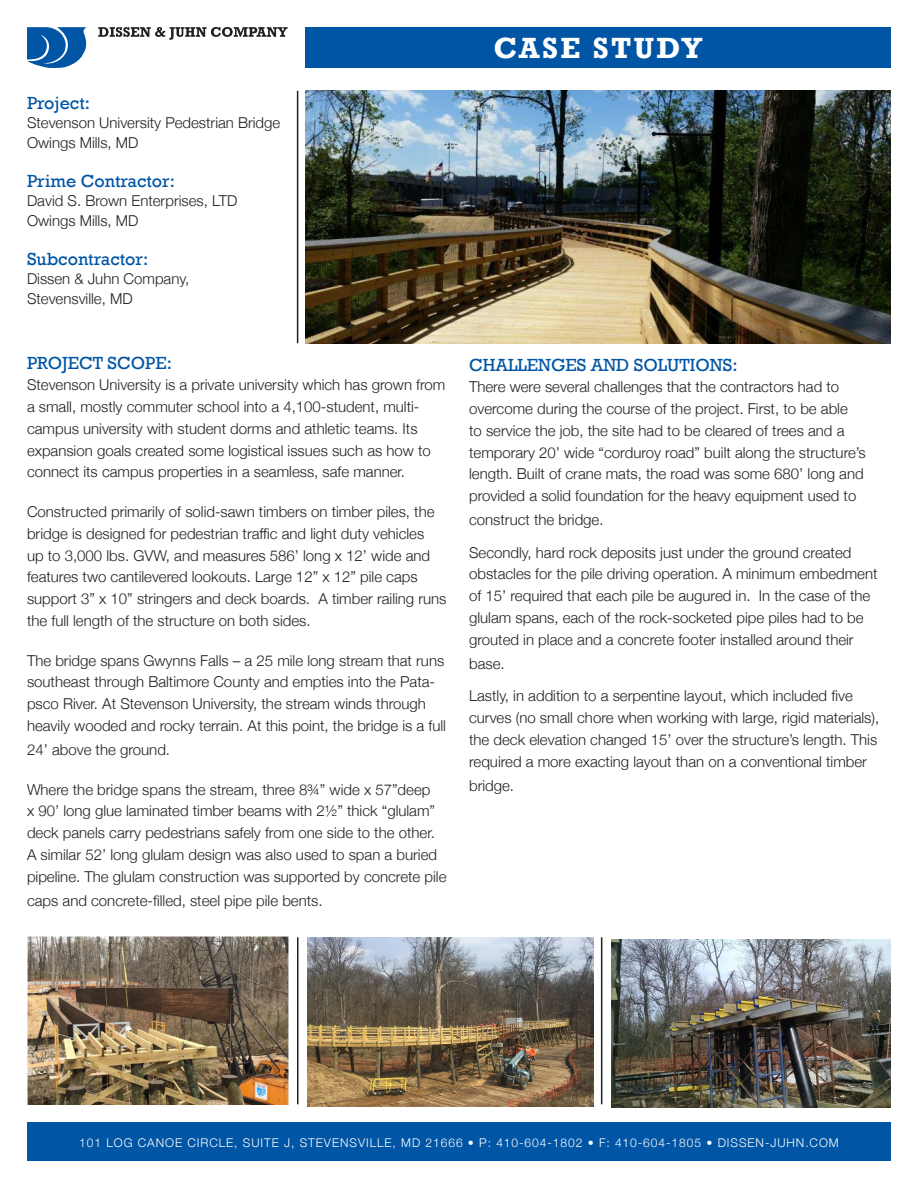
<style>
.page{position:relative;width:918px;height:1188px;background:#fff}
.page>*{position:absolute;margin:0;border:0;box-sizing:border-box;transform-origin:0 0}
.t1{font:700 30px "Rockwell";letter-spacing:.08em;color:#fff}
.Paragraph_Style_1{font:18px "Rockwell";color:#0155a5}
.Paragraph_Style_1-2{font:300 15px/21.8px "Helvetica Neue";color:#231f20}
.t2{font:300 12px "Helvetica Neue";letter-spacing:.08em;color:#fff}
</style>
<div class="page">
<svg style="left:27px;top:27px;width:60px;height:41px;background:#3175b6"></svg>
<svg style="left:98px;top:27px;width:190px;height:13px"></svg>
<div style="left:305px;top:27px;width:586px;height:41px;background:#0155a5"></div>
<hr style="left:297px;top:91px;width:1px;height:252px;background:#231f20">
<div style="left:27px;top:1122px;width:864px;height:39px;background:#0155a5"></div>
<hr style="left:297px;top:937px;width:1px;height:167px;background:#231f20">
<hr style="left:601px;top:937px;width:1px;height:167px;background:#231f20">
<img style="left:27px;top:936px;width:262px;height:168px">
<img style="left:612px;top:939px;width:279px;height:168px">
<img style="left:307px;top:938px;width:286px;height:168px">
<img style="left:305px;top:91px;width:586px;height:252px">
<p class="Paragraph_Style_1" style="left:27px;top:92px;width:65px">Project:</p>
<p class="Paragraph_Style_1-2" style="left:27px;top:111px;width:255px">Stevenson University Pedestrian Bridge</p>
<p class="Paragraph_Style_1-2" style="left:27px;top:131px;width:113px">Owings Mills, MD</p>
<p class="Paragraph_Style_1" style="left:27px;top:170px;width:150px">Prime Contractor:</p>
<p class="Paragraph_Style_1-2" style="left:27px;top:189px;width:212px">David S. Brown Enterprises, LTD</p>
<p class="Paragraph_Style_1-2" style="left:27px;top:209px;width:113px">Owings Mills, MD</p>
<p class="Paragraph_Style_1" style="left:27px;top:248px;width:123px">Subcontractor:</p>
<p class="Paragraph_Style_1-2" style="left:27px;top:267px;width:164px">Dissen &amp; Juhn Company,</p>
<p class="Paragraph_Style_1-2" style="left:27px;top:287px;width:107px">Stevensville, MD</p>
<p class="Paragraph_Style_1" style="left:27px;top:352px;width:147px">PROJECT SCOPE:</p>
<p class="Paragraph_Style_1-2" style="left:27px;top:373px;width:420px">Stevenson University is a private university which has grown from a small, mostly commuter school into a 4,100-student, multi&shy;campus university with student dorms and athletic teams. Its expansion goals created some logistical issues such as how to connect its campus properties in a seamless, safe manner.</p>
<p class="Paragraph_Style_1-2" style="left:27px;top:500px;width:421px">Constructed primarily of solid-sawn timbers on timber piles, the bridge is designed for pedestrian traffic and light duty vehicles<br>up to 3,000 lbs. GVW, and measures 586’ long x 12’ wide and features two cantilevered lookouts. Large 12” x 12” pile caps support 3” x 10” stringers and deck boards. A timber railing runs the full length of the structure on both sides.</p>
<p class="Paragraph_Style_1-2" style="left:27px;top:648px;width:420px">The bridge spans Gwynns Falls – a 25 mile long stream that runs southeast through Baltimore County and empties into the Pata&shy;psco River. At Stevenson University, the stream winds through heavily wooded and rocky terrain. At this point, the bridge is a full</p>
<p class="Paragraph_Style_1-2" style="left:27px;top:738px;width:145px">24’ above the ground.</p>
<p class="Paragraph_Style_1-2" style="left:27px;top:777px;width:421px">Where the bridge spans the stream, three 8¾” wide x 57”deep<br>x 90’ long glue laminated timber beams with 2½” thick “glulam” deck panels carry pedestrians safely from one side to the other.<br>A similar 52’ long glulam design was also used to span a buried pipeline. The glulam construction was supported by concrete pile</p>
<p class="Paragraph_Style_1-2" style="left:27px;top:888px;width:297px">caps and concrete-filled, steel pipe pile bents.</p>
<p class="t1" style="left:494px;top:29px;width:210px">CASE STUDY</p>
<p class="Paragraph_Style_1" style="left:469px;top:354px;width:270px">CHALLENGES AND SOLUTIONS:</p>
<p class="Paragraph_Style_1-2" style="left:469px;top:375px;width:398px">There were several challenges that the contractors had to overcome during the course of the project. First, to be able<br>to service the job, the site had to be cleared of trees and a temporary 20’ wide “corduroy road” built along the structure’s length. Built of crane mats, the road was some 680’ long and provided a solid foundation for the heavy equipment used to</p>
<p class="Paragraph_Style_1-2" style="left:469px;top:508px;width:136px">construct the bridge.</p>
<p class="Paragraph_Style_1-2" style="left:469px;top:540px;width:410px">Secondly, hard rock deposits just under the ground created obstacles for the pile driving operation. A minimum embedment of 15’ required that each pile be augured in. In the case of the glulam spans, each of the rock-socketed pipe piles had to be grouted in place and a concrete footer installed around their</p>
<p class="Paragraph_Style_1-2" style="left:469px;top:651px;width:37px">base.</p>
<p class="Paragraph_Style_1-2" style="left:469px;top:684px;width:412px">Lastly, in addition to a serpentine layout, which included five curves (no small chore when working with large, rigid materials), the deck elevation changed 15’ over the structure’s length. This required a more exacting layout than on a conventional timber</p>
<p class="Paragraph_Style_1-2" style="left:469px;top:773px;width:47px">bridge.</p>
<p class="t2" style="left:79px;top:1133px;width:761px">101 LOG CANOE CIRCLE, SUITE J, STEVENSVILLE, MD 21666 • P: 410-604-1802 • F: 410-604-1805 • DISSEN-JUHN.COM</p>
</div>
